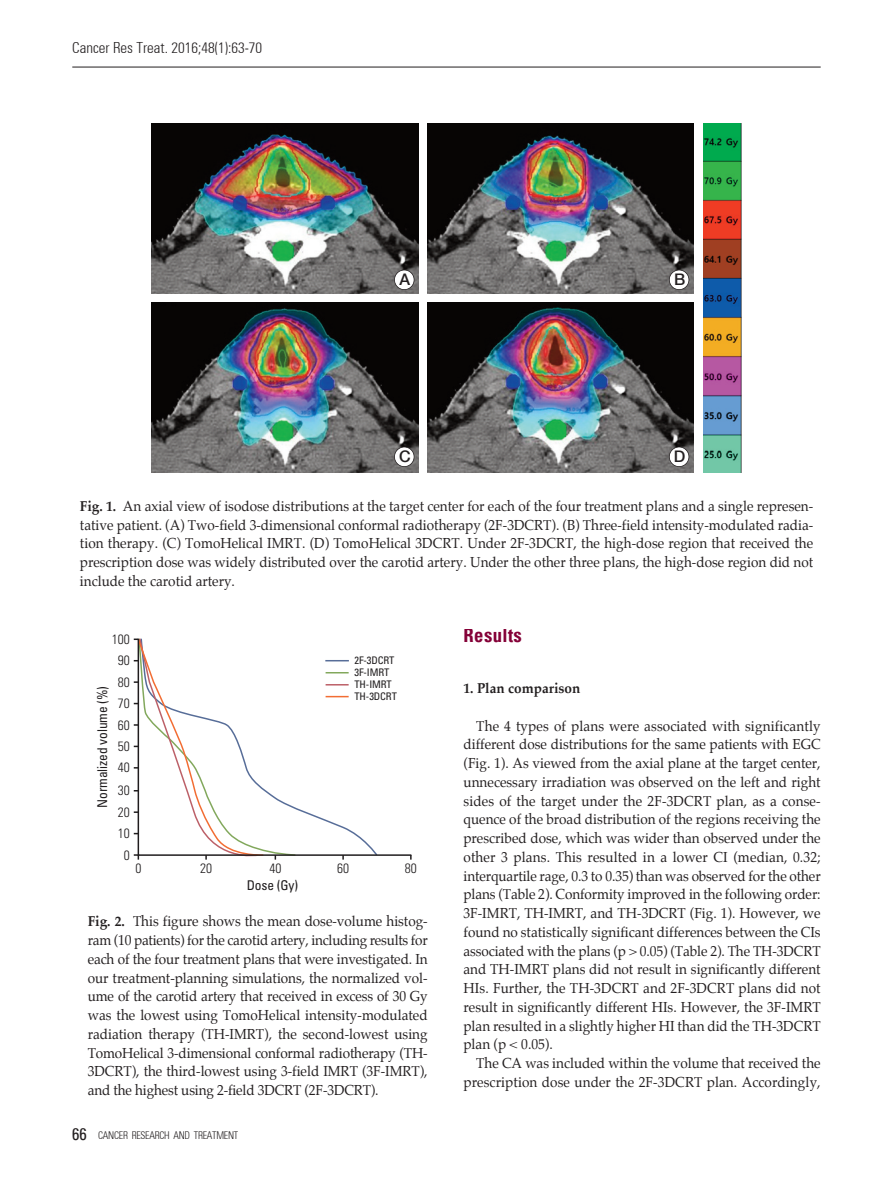
<style>
.page{position:relative;width:893px;height:1191px;background:#fff}
.page>*{position:absolute;margin:0;border:0;box-sizing:border-box;transform-origin:0 0}
.t1{font:700 condensed 19.5px "Univers";letter-spacing:.025em;color:#840037;scale:.95 1}
.t2{font:500 15.9px "Helvetica";color:#231f20}
.t3{font:300 condensed 15px "Univers";color:#231f20}
.t4{font:14.25px/18.8px "Palatino";color:#231f20;text-align:justify;scale:.95 1}
.t5{font:700 14.25px "Palatino";color:#231f20;scale:.95 1}
.t6{font:300 condensed 13.5px "Univers";color:#201d1e}
.t7{font:condensed 13.5px "Univers";letter-spacing:-.01em;color:#201d1e}
.t8{font:condensed 10.5px/12.1px "Univers";letter-spacing:-.01em;color:#201d1e}
.t9{font:300 condensed 10.5px "Univers";letter-spacing:-.025em;color:#231f20;scale:.95 1}
.s1{font-weight:700}
.s2{font-weight:400;font-size:16.5px}
</style>
<div class="page">
<hr style="left:72px;top:67px;width:749px;height:1px;background:#231f20">
<img style="left:427px;top:123px;width:267px;height:170px">
<img style="left:703px;top:123px;width:38px;height:349px">
<img style="left:151px;top:123px;width:267px;height:170px">
<img style="left:427px;top:302px;width:267px;height:170px">
<img style="left:151px;top:302px;width:267px;height:170px">
<div style="left:394px;top:270px;width:20px;height:20px;background:#fff;border-radius:50%"></div>
<div style="left:394px;top:270px;width:20px;height:20px;border:2px solid #231f20;border-radius:50%"></div>
<div style="left:669px;top:270px;width:20px;height:20px;background:#fff;border-radius:50%"></div>
<div style="left:669px;top:270px;width:20px;height:20px;border:2px solid #231f20;border-radius:50%"></div>
<div style="left:394px;top:447px;width:20px;height:19px;background:#fff;border-radius:50%"></div>
<div style="left:394px;top:446px;width:20px;height:21px;border:2px solid #231f20;border-radius:50%"></div>
<div style="left:669px;top:447px;width:20px;height:19px;background:#fff;border-radius:50%"></div>
<div style="left:669px;top:446px;width:20px;height:21px;border:2px solid #231f20;border-radius:50%"></div>
<svg style="left:297px;top:661px;width:115px;height:195px"></svg>
<svg style="left:134px;top:638px;width:163px;height:222px"></svg>
<svg style="left:326px;top:696px;width:23px;height:1px"></svg>
<svg style="left:326px;top:672px;width:23px;height:1px"></svg>
<svg style="left:325px;top:660px;width:24px;height:1px"></svg>
<svg style="left:326px;top:684px;width:23px;height:1px"></svg>
<p class="t3" style="left:72px;top:39px;width:191px">Cancer Res Treat. 2016;48(1):63-70</p>
<p class="t2" style="left:400px;top:272px;width:12px">A</p>
<p class="t2" style="left:674px;top:272px;width:13px">B</p>
<p class="t2" style="left:399px;top:449px;width:13px">C</p>
<p class="t2" style="left:674px;top:449px;width:13px">D</p>
<p class="t4" style="left:80px;top:497px;width:773px"><span class="s1">Fig. 1.</span> An axial view of isodose distributions at the target center for each of the four treatment plans and a single represen&shy;tative patient. (A) Two-field 3-dimensional conformal radiotherapy (2F-3DCRT). (B) Three-field intensity-modulated radia&shy;tion therapy. (C) TomoHelical IMRT. (D) TomoHelical 3DCRT. Under 2F-3DCRT, the high-dose region that received the prescription dose was widely distributed over the carotid artery. Under the other three plans, the high-dose region did not include the carotid artery.</p>
<p class="t6" style="left:112px;top:631px;width:19px">100</p>
<p class="t7" style="left:94px;top:808px;width:123px;rotate:-90deg">Normalized volume (%)</p>
<p class="t6" style="left:118px;top:652px;width:13px">90</p>
<p class="t6" style="left:118px;top:674px;width:13px">80</p>
<p class="t6" style="left:118px;top:695px;width:13px">70</p>
<p class="t6" style="left:118px;top:716px;width:13px">60</p>
<p class="t6" style="left:118px;top:738px;width:13px">50</p>
<p class="t6" style="left:118px;top:759px;width:13px">40</p>
<p class="t6" style="left:118px;top:782px;width:13px">30</p>
<p class="t6" style="left:118px;top:804px;width:13px">20</p>
<p class="t6" style="left:118px;top:825px;width:13px">10</p>
<p class="t6" style="left:124px;top:846px;width:7px">0</p>
<p class="t6" style="left:135px;top:860px;width:7px">0</p>
<p class="t8" style="left:354px;top:653px;width:44px">2F-3DCRT<br>3F-IMRT<br>TH-IMRT<br>TH-3DCRT</p>
<p class="t6" style="left:200px;top:860px;width:13px">20</p>
<p class="t6" style="left:269px;top:860px;width:13px">40</p>
<p class="t6" style="left:337px;top:860px;width:13px">60</p>
<p class="t6" style="left:405px;top:860px;width:13px">80</p>
<p class="t7" style="left:247px;top:876px;width:53px">Dose (Gy)</p>
<p class="t4" style="left:88px;top:913px;width:359px"><span class="s1">Fig. 2.</span> This figure shows the mean dose-volume histog&shy;ram (10 patients) for the carotid artery, including results for each of the four treatment plans that were investigated. In our treatment-planning simulations, the normalized vol&shy;ume of the carotid artery that received in excess of 30 Gy was the lowest using TomoHelical intensity-modulated radiation therapy (TH-IMRT), the second-lowest using TomoHelical 3-dimensional conformal radiotherapy (TH-3DCRT), the third-lowest using 3-field IMRT (3F-IMRT), and the highest using 2-field 3DCRT (2F-3DCRT).</p>
<p class="t9" style="left:72px;top:1129px;width:176px"><span class="s2">66</span> CANCER RESEARCH AND TREATMENT</p>
<h1 class="t1" style="left:463px;top:623px;width:63px">Results</h1>
<p class="t5" style="left:463px;top:681px;width:125px">1. Plan comparison</p>
<p class="t4" style="left:463px;top:717px;width:377px;text-indent:13px">The 4 types of plans were associated with significantly different dose distributions for the same patients with EGC (Fig. 1). As viewed from the axial plane at the target center, unnecessary irradiation was observed on the left and right sides of the target under the 2F-3DCRT plan, as a conse&shy;quence of the broad distribution of the regions receiving the prescribed dose, which was wider than observed under the other 3 plans. This resulted in a lower CI (median, 0.32; interquartile rage, 0.3 to 0.35) than was observed for the other plans (Table 2). Conformity improved in the following order:<br>3F-IMRT, TH-IMRT, and TH-3DCRT (Fig. 1). However, we found no statistically significant differences between the CIs associated with the plans (p &gt; 0.05) (Table 2). The TH-3DCRT and TH-IMRT plans did not result in significantly different HIs. Further, the TH-3DCRT and 2F-3DCRT plans did not result in significantly different HIs. However, the 3F-IMRT plan resulted in a slightly higher HI than did the TH-3DCRT plan (p &lt; 0.05).</p>
<p class="t4" style="left:463px;top:1055px;width:377px;text-align:right">The CA was included within the volume that received the prescription dose under the 2F-3DCRT plan. Accordingly,</p>
</div>
